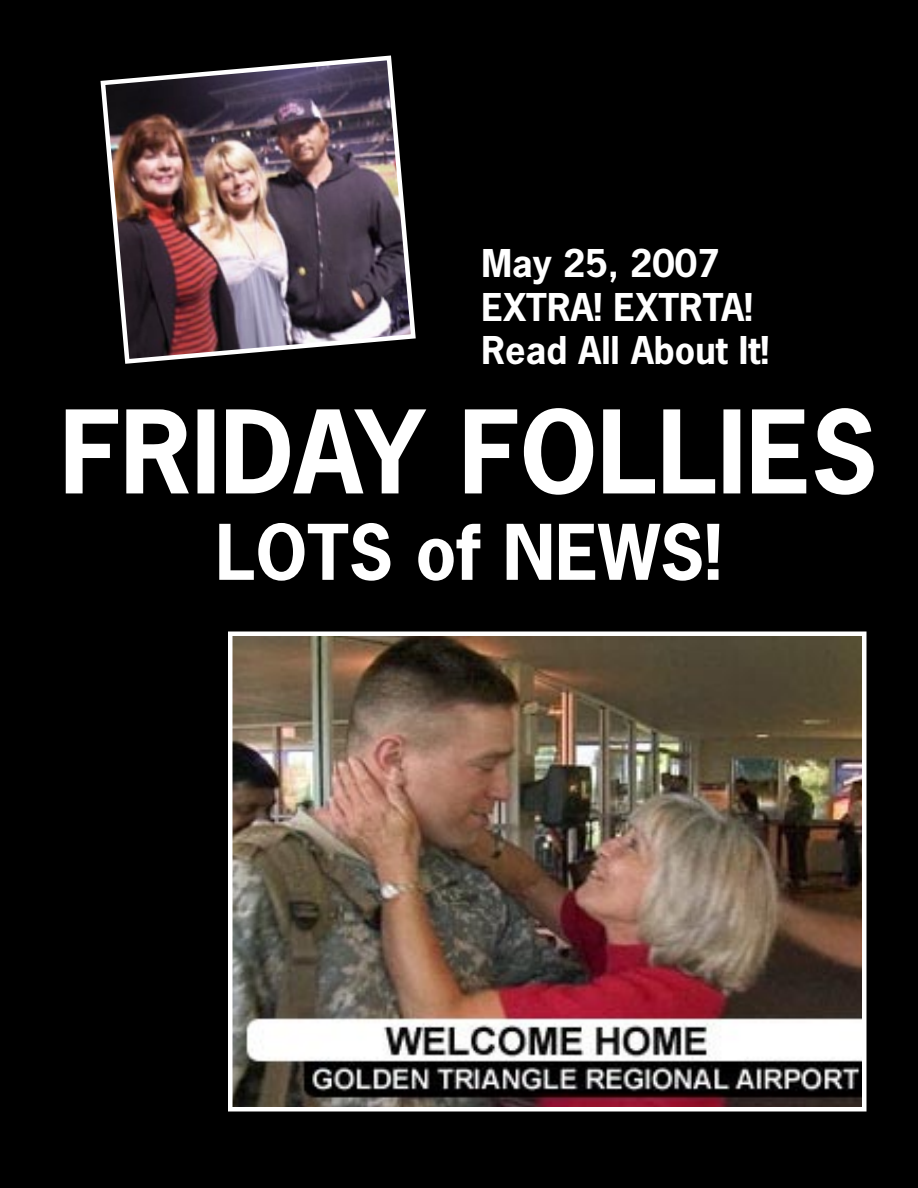
<style>
.page{position:relative;width:918px;height:1188px;background:#000}
.page>*{position:absolute;margin:0;border:0;box-sizing:border-box;transform-origin:0 0}
.t1{font:700 108px "News Gothic Std";color:#fff}
.t2{font:700 72px "News Gothic Std";color:#fff}
.t3{font:700 36px "News Gothic Std";color:#fff}
</style>
<div class="page">
<img style="left:100px;top:55px;width:316px;height:309px">
<img style="left:234px;top:638px;width:627px;height:468px">
<div style="left:228px;top:632px;width:639px;height:480px;border:5px solid #fff"></div>
<p class="t3" style="left:482px;top:240px;width:240px">May 25, 2007</p>
<p class="t3" style="left:482px;top:283px;width:273px">EXTRA! EXTRTA!</p>
<p class="t3" style="left:482px;top:326px;width:289px">Read All About It!</p>
<p class="t1" style="left:60px;top:381px;width:819px">FRIDAY FOLLIES</p>
<p class="t2" style="left:215px;top:505px;width:508px">LOTS of NEWS!</p>
</div>
